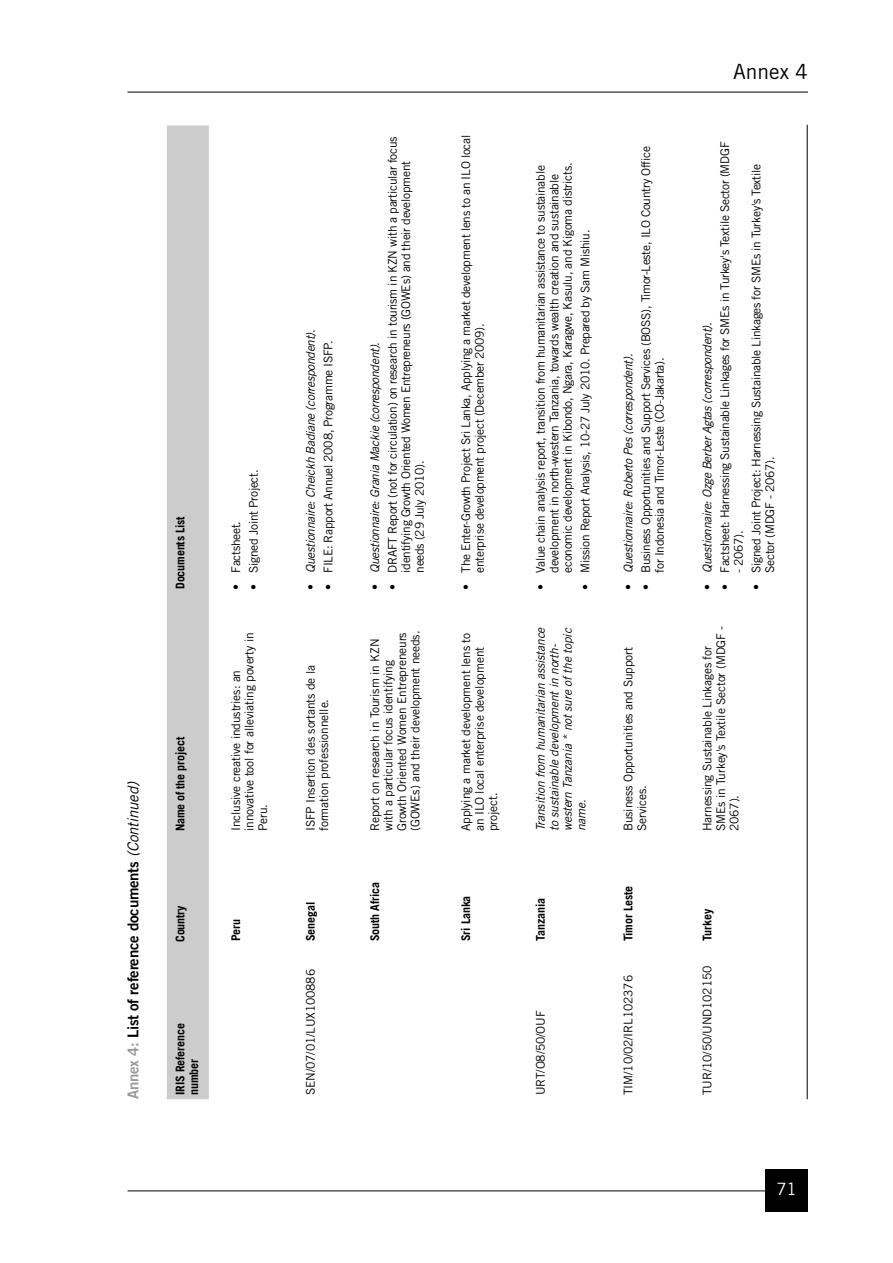
<style>
.page{position:relative;width:893px;height:1263px;background:#fff}
.page>*{position:absolute;margin:0;border:0;box-sizing:border-box;transform-origin:0 0}
.t1{font:21px "Trade Gothic";color:#000}
.t2{font:16.95px "Trade Gothic";color:#fff}
.t3{font:15px "Trade Gothic Bold Two";letter-spacing:-.01em;color:#000}
.t4{font:12px/13.5px "Trade Gothic";letter-spacing:-.025em;color:#000}
.t5{font:italic 12px/13.5px "Trade Gothic";letter-spacing:-.025em;color:#000}
.t6{font:700 12px "Trade Gothic";letter-spacing:-.01em;color:#000}
.s1{color:#999}
.s2{font-family:"Trade Gothic";font-style:italic}
.s3{font-style:normal}
</style>
<div class="page">
<hr style="left:128px;top:92px;width:680px;height:1px;background:#000">
<hr style="left:128px;top:1190px;width:637px;height:1px;background:#000">
<div style="left:765px;top:1169px;width:43px;height:42px;background:#000"></div>
<div style="left:167px;top:125px;width:42px;height:974px;background:#ccc"></div>
<hr style="left:807px;top:125px;width:1px;height:974px;background:#000">
<p class="t3" style="left:128px;top:1099px;width:318px;rotate:-90deg"><span class="s1">Annex 4:</span> List of reference documents <span class="s2">(Continued)</span></p>
<p class="t6" style="left:176px;top:589px;width:74px;rotate:-90deg">Documents List</p>
<p class="t6" style="left:176px;top:831px;width:96px;rotate:-90deg">Name of the project</p>
<p class="t6" style="left:176px;top:942px;width:38px;rotate:-90deg">Country</p>
<p class="t4" style="left:230px;top:590px;width:70px;rotate:-90deg">• Factsheet.</p>
<p class="t4" style="left:248px;top:590px;width:122px;rotate:-90deg">• Signed Joint Project.</p>
<p class="t4" style="left:230px;top:831px;width:200px;rotate:-90deg">Inclusive creative industries: an innovative tool for alleviating poverty in<br>Peru.</p>
<p class="t6" style="left:231px;top:941px;width:24px;rotate:-90deg">Peru</p>
<p class="t6" style="left:176px;top:1095px;width:73px;rotate:-90deg">IRIS Reference</p>
<p class="t6" style="left:189px;top:1095px;width:37px;rotate:-90deg">number</p>
<p class="t5" style="left:305px;top:590px;width:262px;rotate:-90deg"><span class="s3">•</span> Questionnaire: Cheickh Badiane (correspondent)<span class="s3">.</span></p>
<p class="t4" style="left:323px;top:590px;width:251px;rotate:-90deg">• FILE: Rapport Annuel 2008, Programme ISFP.</p>
<p class="t4" style="left:305px;top:831px;width:168px;rotate:-90deg">ISFP Insertion des sortants de la formation professionnelle.</p>
<p class="t6" style="left:306px;top:941px;width:41px;rotate:-90deg">Senegal</p>
<p class="t4" style="left:305px;top:1095px;width:127px;rotate:-90deg">SEN/07/01/LUX100886</p>
<p class="t4" style="left:387px;top:573px;width:438px;text-indent:-17px;rotate:-90deg">• DRAFT Report (not for circulation) on research in tourism in KZN with a particular focus identifying Growth Oriented Women Entrepreneurs (GOWEs) and their development needs (29 July 2010).</p>
<p class="t5" style="left:369px;top:590px;width:249px;rotate:-90deg"><span class="s3">•</span> Questionnaire: Grania Mackie (correspondent)<span class="s3">.</span></p>
<p class="t4" style="left:369px;top:831px;width:202px;rotate:-90deg">Report on research in Tourism in KZN with a particular focus identifying Growth Oriented Women Entrepreneurs (GOWEs) and their development needs.</p>
<p class="t6" style="left:370px;top:941px;width:61px;rotate:-90deg">South Africa</p>
<p class="t4" style="left:460px;top:573px;width:439px;text-indent:-17px;rotate:-90deg">• The Enter-Growth Project Sri Lanka, Applying a market development lens to an ILO local enterprise development project (December 2009).</p>
<p class="t4" style="left:460px;top:831px;width:200px;rotate:-90deg">Applying a market development lens to an ILO local enterprise development project.</p>
<p class="t6" style="left:461px;top:941px;width:47px;rotate:-90deg">Sri Lanka</p>
<p class="t4" style="left:535px;top:573px;width:411px;text-indent:-17px;rotate:-90deg">• Value chain analysis report, transition from humanitarian assistance to sustainable development in north-western Tanzania, towards wealth creation and sustainable economic development in Kibondo, Ngara, Karagwe, Kasulu, and Kigoma districts.</p>
<p class="t4" style="left:580px;top:590px;width:362px;rotate:-90deg">• Mission Report Analysis, 10-27 July 2010. Prepared by Sam Mishiu.</p>
<p class="t5" style="left:535px;top:831px;width:206px;rotate:-90deg">Transition from humanitarian assistance to sustainable development in north&shy;western Tanzania * not sure of the topic name<span class="s3">.</span></p>
<p class="t6" style="left:536px;top:941px;width:45px;rotate:-90deg">Tanzania</p>
<p class="t4" style="left:535px;top:1095px;width:86px;rotate:-90deg">URT/O8/50/OUF</p>
<p class="t4" style="left:640px;top:573px;width:428px;text-indent:-17px;rotate:-90deg">• Business Opportunities and Support Services (BOSS), Timor-Leste, ILO Country Office for Indonesia and Timor-Leste (CO-Jakarta).</p>
<p class="t5" style="left:623px;top:590px;width:238px;rotate:-90deg"><span class="s3">•</span> Questionnaire: Roberto Pes (correspondent)<span class="s3">.</span></p>
<p class="t4" style="left:623px;top:831px;width:186px;rotate:-90deg">Business Opportunities and Support<br>Services.</p>
<p class="t6" style="left:624px;top:941px;width:57px;rotate:-90deg">Timor Leste</p>
<p class="t4" style="left:623px;top:1095px;width:121px;rotate:-90deg">TIM/10/02/IRL102376</p>
<h1 class="t1" style="left:733px;top:64px;width:76px">Annex 4</h1>
<p class="t4" style="left:719px;top:590px;width:449px;rotate:-90deg">• Factsheet: Harnessing Sustainable Linkages for SMEs in Turkey's Textile Sector (MDGF</p>
<p class="t4" style="left:751px;top:573px;width:410px;text-indent:-17px;rotate:-90deg">• Signed Joint Project: Harnessing Sustainable Linkages for SMEs in Turkey's Textile<br>Sector (MDGF - 2067).</p>
<p class="t5" style="left:702px;top:590px;width:269px;rotate:-90deg"><span class="s3">•</span> Questionnaire: Ozge Berber Agtas (correspondent).</p>
<p class="t4" style="left:733px;top:573px;width:44px;rotate:-90deg">- 2067).</p>
<p class="t4" style="left:702px;top:831px;width:207px;rotate:-90deg">Harnessing Sustainable Linkages for<br>SMEs in Turkey's Textile Sector (MDGF -<br>2067).</p>
<p class="t6" style="left:703px;top:941px;width:33px;rotate:-90deg">Turkey</p>
<p class="t4" style="left:702px;top:1095px;width:131px;rotate:-90deg">TUR/10/50/UND102150</p>
<h2 class="t2" style="left:776px;top:1182px;width:22px">71</h2>
</div>
